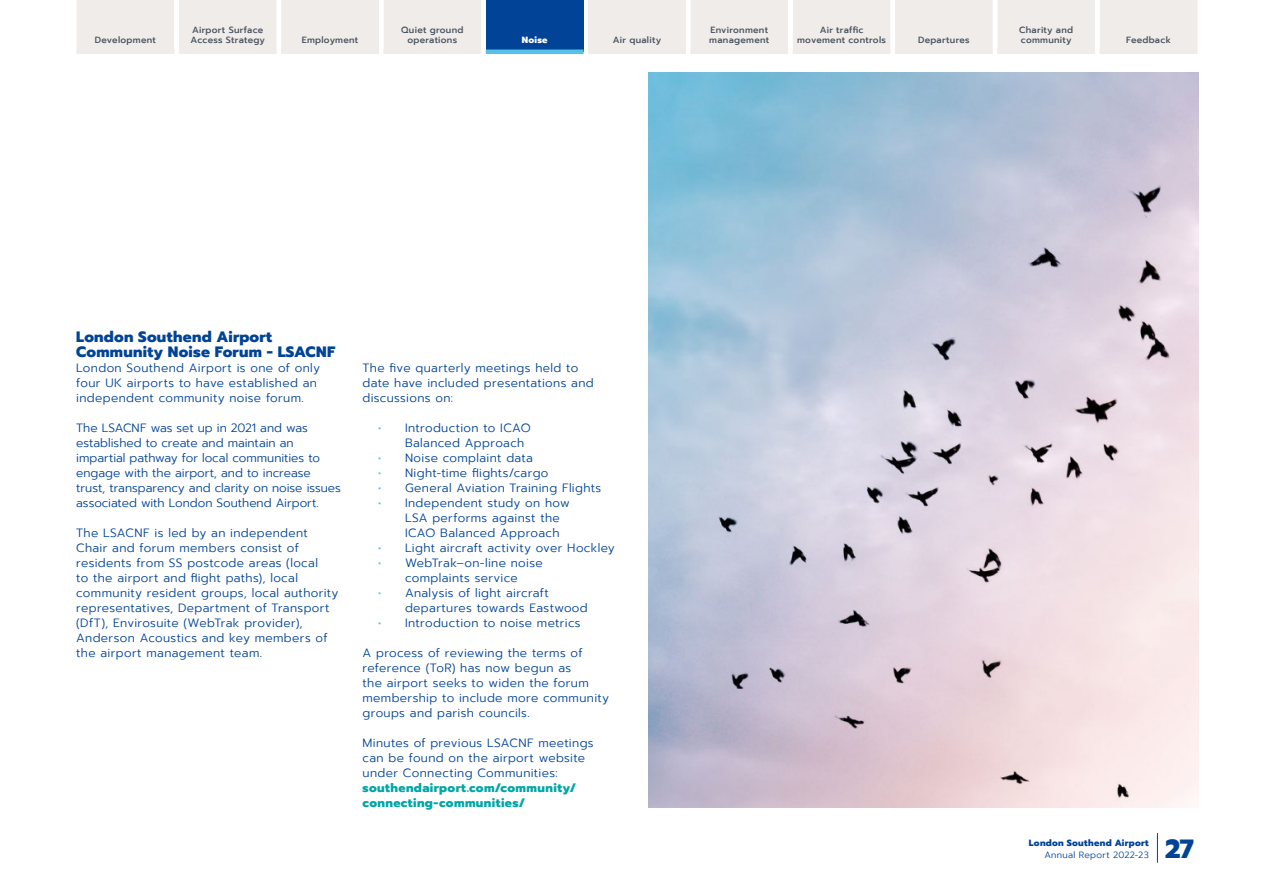
<style>
.page{position:relative;width:1263px;height:893px;background:#fff}
.page>*{position:absolute;margin:0;border:0;box-sizing:border-box;transform-origin:0 0}
.t1{font:800 26.25px "Prompt";color:#014397}
.t2{font:800 15px/15px "Prompt";letter-spacing:.015em;color:#014397}
.t3{font:300 12px/15px "Prompt";letter-spacing:.025em;color:#014397}
.t4{font:300 12px/15px "Prompt";color:#014397}
.t5{font:800 12px/15px "Prompt";letter-spacing:.035em;color:#00a6a6}
.t6{font:500 9px/10.5px "Prompt";letter-spacing:.03em;color:#48525e}
.t7{font:800 9px "Prompt";letter-spacing:.03em;color:#014397}
.t8{font:300 9px "Prompt";letter-spacing:.03em;color:#014397}
.t9{font:800 9px "Prompt";letter-spacing:.03em;color:#fff}
.s1{color:#56c1e5}
</style>
<div class="page">
<img style="left:648px;top:72px;width:551px;height:735px">
<div style="left:77px;top:0;width:1120px;height:50px;background:#f0ecea"></div>
<div style="left:174px;top:0;width:925px;height:52px;background:#f0ecea"></div>
<div style="left:486px;top:0;width:98px;height:52px;background:#014397"></div>
<hr style="left:77px;top:50px;width:97px;height:4px;background:#f0ecea">
<hr style="left:179px;top:50px;width:98px;height:4px;background:#f0ecea">
<hr style="left:281px;top:50px;width:98px;height:4px;background:#f0ecea">
<hr style="left:383px;top:50px;width:98px;height:4px;background:#f0ecea">
<hr style="left:588px;top:50px;width:98px;height:4px;background:#f0ecea">
<hr style="left:690px;top:50px;width:98px;height:4px;background:#f0ecea">
<hr style="left:793px;top:50px;width:97px;height:4px;background:#f0ecea">
<hr style="left:895px;top:50px;width:98px;height:4px;background:#f0ecea">
<hr style="left:997px;top:50px;width:98px;height:4px;background:#f0ecea">
<hr style="left:1099px;top:50px;width:98px;height:4px;background:#f0ecea">
<hr style="left:486px;top:50px;width:98px;height:4px;background:#56c1e5">
<hr style="left:1157px;top:833px;width:1px;height:30px;background:#014397">
<p class="t6" style="left:95px;top:35px;width:63px">Development</p>
<p class="t6" style="left:190px;top:24px;width:76px">Airport Surface<br>Access Strategy</p>
<p class="t6" style="left:302px;top:35px;width:58px">Employment</p>
<p class="t6" style="left:401px;top:24px;width:64px;text-align:center">Quiet ground operations</p>
<p class="t9" style="left:522px;top:33px;width:27px">Noise</p>
<p class="t6" style="left:613px;top:35px;width:50px">Air quality</p>
<p class="t6" style="left:709px;top:24px;width:61px">Environment management</p>
<p class="t6" style="left:797px;top:24px;width:90px;text-align:center">Air traffic movement controls</p>
<p class="t6" style="left:918px;top:35px;width:53px">Departures</p>
<p class="t6" style="left:1019px;top:24px;width:55px">Charity and community</p>
<p class="t6" style="left:1126px;top:35px;width:46px">Feedback</p>
<p class="t2" style="left:76px;top:330px;width:261px">London Southend Airport<br>Community Noise Forum - LSACNF</p>
<p class="t3" style="left:76px;top:361px;width:245px">London Southend Airport is one of only four UK airports to have established an independent community noise forum.</p>
<p class="t4" style="left:76px;top:421px;width:266px">The LSACNF was set up in 2021 and was established to create and maintain an impartial pathway for local communities to engage with the airport, and to increase trust, transparency and clarity on noise issues associated with London Southend Airport.</p>
<p class="t3" style="left:76px;top:526px;width:264px">The LSACNF is led by an independent Chair and forum members consist of residents from SS postcode areas (local<br>to the airport and flight paths), local community resident groups, local authority representatives, Department of Transport (DfT), Envirosuite (WebTrak provider), Anderson Acoustics and key members of the airport management team.</p>
<p class="t3" style="left:362px;top:361px;width:233px">The five quarterly meetings held to date have included presentations and discussions on:</p>
<p class="t3" style="left:405px;top:421px;width:127px;text-indent:-27px"><span class="s1">•</span> Introduction to ICAO<br>Balanced Approach</p>
<p class="t3" style="left:378px;top:451px;width:156px"><span class="s1">•</span> Noise complaint data</p>
<p class="t3" style="left:378px;top:466px;width:172px"><span class="s1">•</span> Night-time flights/cargo</p>
<p class="t3" style="left:378px;top:481px;width:225px"><span class="s1">•</span> General Aviation Training Flights</p>
<p class="t3" style="left:405px;top:496px;width:166px;text-indent:-27px"><span class="s1">•</span> Independent study on how<br>LSA performs against the<br>ICAO Balanced Approach</p>
<p class="t3" style="left:378px;top:541px;width:238px"><span class="s1">•</span> Light aircraft activity over Hockley</p>
<p class="t3" style="left:378px;top:556px;width:166px;text-align:center"><span class="s1">•</span> WebTrak–on-line noise complaints service</p>
<p class="t3" style="left:405px;top:586px;width:184px;text-indent:-27px"><span class="s1">•</span> Analysis of light aircraft departures towards Eastwood</p>
<p class="t3" style="left:378px;top:616px;width:204px"><span class="s1">•</span> Introduction to noise metrics</p>
<p class="t3" style="left:362px;top:646px;width:248px">A process of reviewing the terms of reference (ToR) has now begun as<br>the airport seeks to widen the forum membership to include more community groups and parish councils.</p>
<p class="t3" style="left:362px;top:736px;width:233px">Minutes of previous LSACNF meetings can be found on the airport website under Connecting Communities:</p>
<p class="t5" style="left:362px;top:781px;width:215px">southendairport.com/community/ connecting-communities/</p>
<p class="t7" style="left:1029px;top:836px;width:121px">London Southend Airport</p>
<p class="t8" style="left:1044px;top:849px;width:106px">Annual Report 2022-23</p>
<h1 class="t1" style="left:1165px;top:829px;width:30px">27</h1>
</div>
